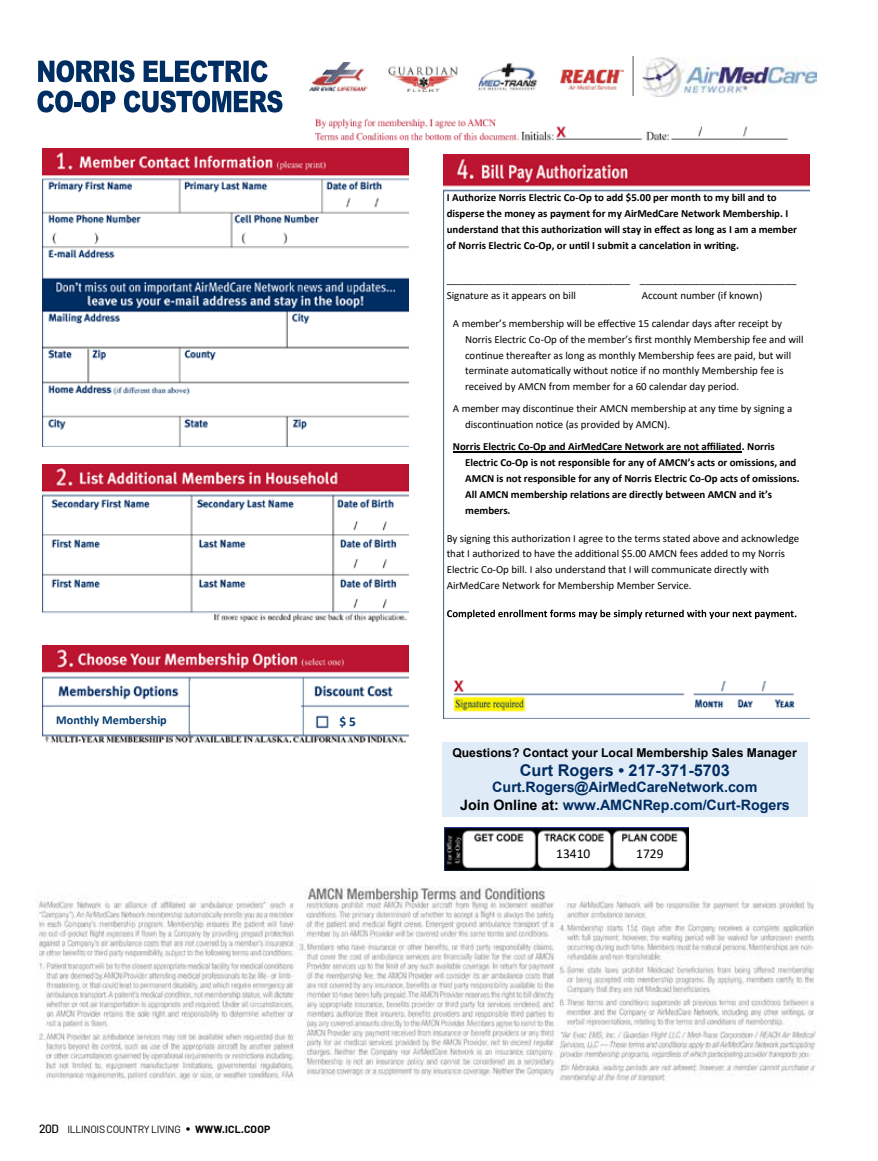
<style>
.page{position:relative;width:878px;height:1161px;background:#fff}
.page>*{position:absolute;margin:0;border:0;box-sizing:border-box;transform-origin:0 0}
.t1{font:700 16.2px "Arial";color:#002d62}
.t2{font:700 14.25px/18.5px "Arial";color:#002d62;text-align:center}
.t3{font:13.5px "Calibri";color:#000}
.t4{font:700 13.5px "Calibri";color:#063d71}
.t5{font:700 12.15px "Arial";color:#000}
.t6{font:700 12.15px "Calibri";color:#063d71}
.t7{font:10.95px/15.9px "Calibri";letter-spacing:-.005em;color:#000}
.t8{font:700 10.95px/15.9px "Calibri";color:#000}
.t9{font:10.5px "Barlow";letter-spacing:-.03em;color:#000}
.s1{color:#000}
.s2{font-weight:500;font-size:12px}
.s3{font-size:15px}
.s4{font-weight:700}
</style>
<div class="page">
<svg style="left:38px;top:60px;width:229px;height:22px"></svg>
<svg style="left:37px;top:91px;width:245px;height:22px"></svg>
<img style="left:310px;top:63px;width:314px;height:28px">
<img style="left:642px;top:57px;width:174px;height:39px">
<hr style="left:632px;top:56px;width:1px;height:40px;background:#7f7f7f">
<img style="left:316px;top:118px;width:472px;height:23px">
<img style="left:43px;top:148px;width:365px;height:299px">
<img style="left:43px;top:465px;width:365px;height:157px">
<img style="left:36px;top:886px;width:780px;height:195px">
<img style="left:444px;top:828px;width:244px;height:43px">
<div style="left:442px;top:743px;width:365px;height:74px;background:#dfebf7"></div>
<img style="left:444px;top:154px;width:365px;height:564px">
<hr style="left:453px;top:451px;width:288px;height:2px;background:#000">
<svg style="left:447px;top:610px;width:349px;height:9px"></svg>
<img style="left:43px;top:646px;width:365px;height:97px">
<img style="left:191px;top:681px;width:110px;height:49px">
<img style="left:52px;top:708px;width:107px;height:22px">
<p class="t6" style="left:56px;top:711px;width:112px">Monthly Membership</p>
<p class="t4" style="left:339px;top:712px;width:18px">$ 5</p>
<p class="t8" style="left:446px;top:190px;width:352px">I Authorize Norris Electric Co-Op to add $5.00 per month to my bill and to disperse the money as payment for my AirMedCare Network Membership. I understand that this authorization will stay in effect as long as I am a member of Norris Electric Co-Op, or until I submit a cancelation in writing.</p>
<p class="t7" style="left:446px;top:271px;width:351px">__________________________________ _____________________________<br>Signature as it appears on bill</p>
<p class="t7" style="left:641px;top:287px;width:122px">Account number (if known)</p>
<p class="t7" style="left:465px;top:315px;width:340px;text-indent:-12px">A member’s membership will be effective 15 calendar days after receipt by Norris Electric Co-Op of the member’s first monthly Membership fee and will continue thereafter as long as monthly Membership fees are paid, but will terminate automatically without notice if no monthly Membership fee is received by AMCN from member for a 60 calendar day period.</p>
<p class="t7" style="left:465px;top:401px;width:329px;text-indent:-12px">A member may discontinue their AMCN membership at any time by signing a discontinuation notice (as provided by AMCN).</p>
<p class="t8" style="left:465px;top:438px;width:336px;text-indent:-12px">Norris Electric Co-Op and AirMedCare Network are not affiliated. Norris Electric Co-Op is not responsible for any of AMCN’s acts or omissions, and AMCN is not responsible for any of Norris Electric Co-Op acts of omissions.<br>All AMCN membership relations are directly between AMCN and it’s members.</p>
<p class="t7" style="left:446px;top:530px;width:354px">By signing this authorization I agree to the terms stated above and acknowledge that I authorized to have the additional $5.00 AMCN fees added to my Norris Electric Co-Op bill. I also understand that I will communicate directly with AirMedCare Network for Membership Member Service.</p>
<p class="t5" style="left:452px;top:744px;width:346px">Questions? Contact your Local Membership Sales Manager</p>
<h1 class="t1" style="left:520px;top:759px;width:211px">Curt Rogers • 217-371-5703</h1>
<h2 class="t2" style="left:460px;top:778px;width:331px">Curt.Rogers@AirMedCareNetwork.com<br><span class="s1">Join Online at:</span> www.AMCNRep.com/Curt-Rogers</h2>
<p class="t3" style="left:556px;top:844px;width:36px">13410</p>
<p class="t3" style="left:636px;top:844px;width:29px">1729</p>
<p class="t9" style="left:39px;top:1123px;width:233px"><span class="s2">20D</span> ILLINOIS COUNTRY LIVING <span class="s3">•</span> <span class="s4">WWW.ICL.COOP</span></p>
</div>
